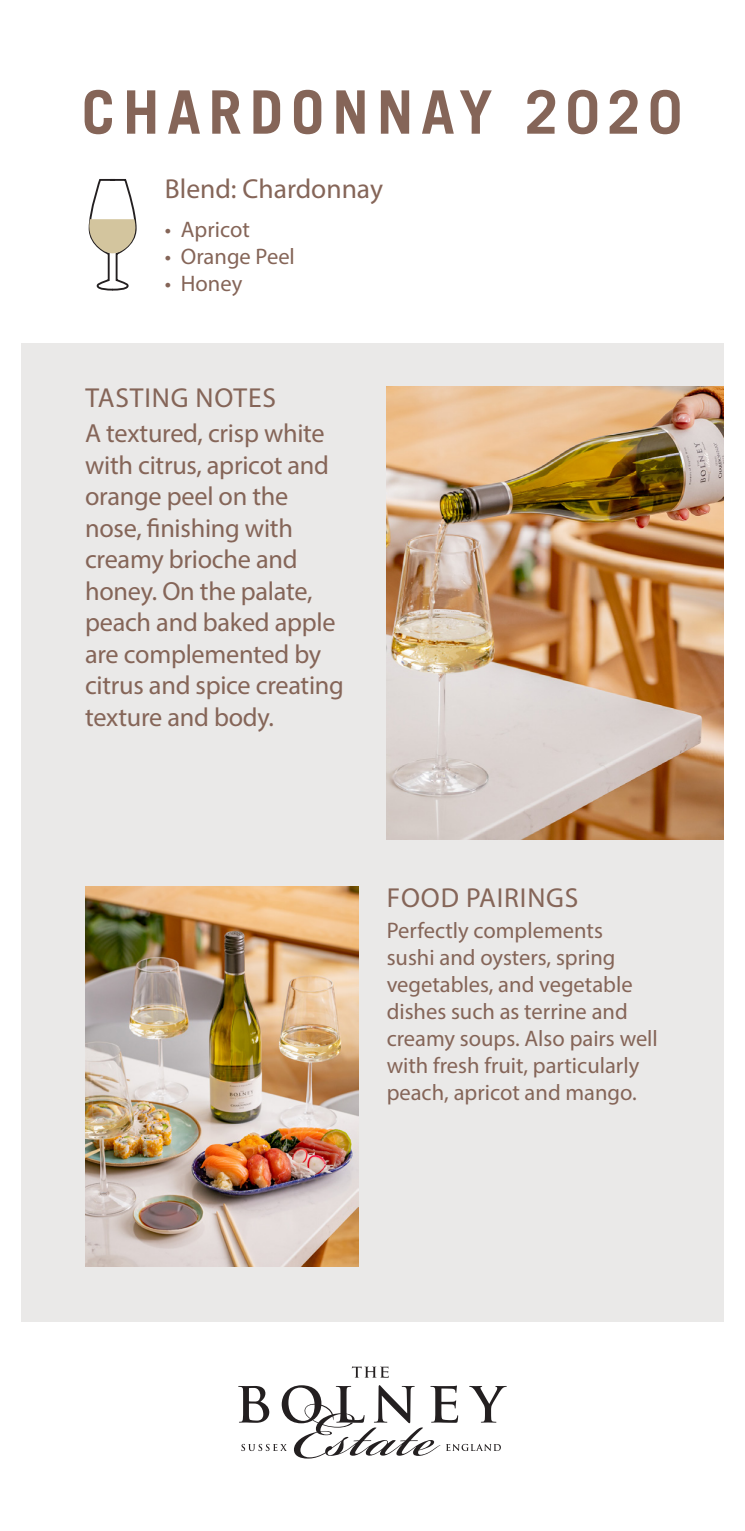
<style>
.page{position:relative;width:745px;height:1531px;background:#fff}
.page>*{position:absolute;margin:0;border:0;box-sizing:border-box;transform-origin:0 0}
.t1{font:700 60px "Trade Gothic LT Pro";letter-spacing:.13em;color:#856558}
.t2{font:27.5px "Myriad Pro";letter-spacing:.03em;color:#856558}
.t3{font:27.5px "Myriad Pro";color:#856558}
.t4{font:26.25px/31.5px "Myriad Pro";letter-spacing:-.01em;color:#856558}
.t5{font:22.5px/27px "Myriad Pro";color:#856558}
</style>
<div class="page">
<div style="left:21px;top:344px;width:702px;height:978px;background:#eae9e8"></div>
<svg style="left:351px;top:1366px;width:37px;height:11px"></svg>
<svg style="left:238px;top:1385px;width:268px;height:73px"></svg>
<svg style="left:88px;top:178px;width:49px;height:113px"></svg>
<img style="left:85px;top:886px;width:273px;height:381px">
<img style="left:386px;top:387px;width:337px;height:453px">
<p class="t1" style="left:81px;top:75px;width:601px">CHARDONNAY 2020</p>
<p class="t3" style="left:165px;top:172px;width:219px">Blend: Chardonnay</p>
<p class="t5" style="left:165px;top:215px;width:86px">• Apricot</p>
<p class="t5" style="left:165px;top:242px;width:131px">• Orange Peel</p>
<p class="t5" style="left:165px;top:269px;width:79px">• Honey</p>
<p class="t2" style="left:85px;top:381px;width:192px">TASTING NOTES</p>
<p class="t4" style="left:85px;top:417px;width:260px">A textured, crisp white with citrus, apricot and orange peel on the nose, finishing with creamy brioche and honey. On the palate, peach and baked apple are complemented by citrus and spice creating texture and body.</p>
<p class="t2" style="left:386px;top:881px;width:193px">FOOD PAIRINGS</p>
<p class="t5" style="left:386px;top:916px;width:272px">Perfectly complements<br>sushi and oysters, spring vegetables, and vegetable dishes such as terrine and creamy soups. Also pairs well with fresh fruit, particularly peach, apricot and mango.</p>
</div>
